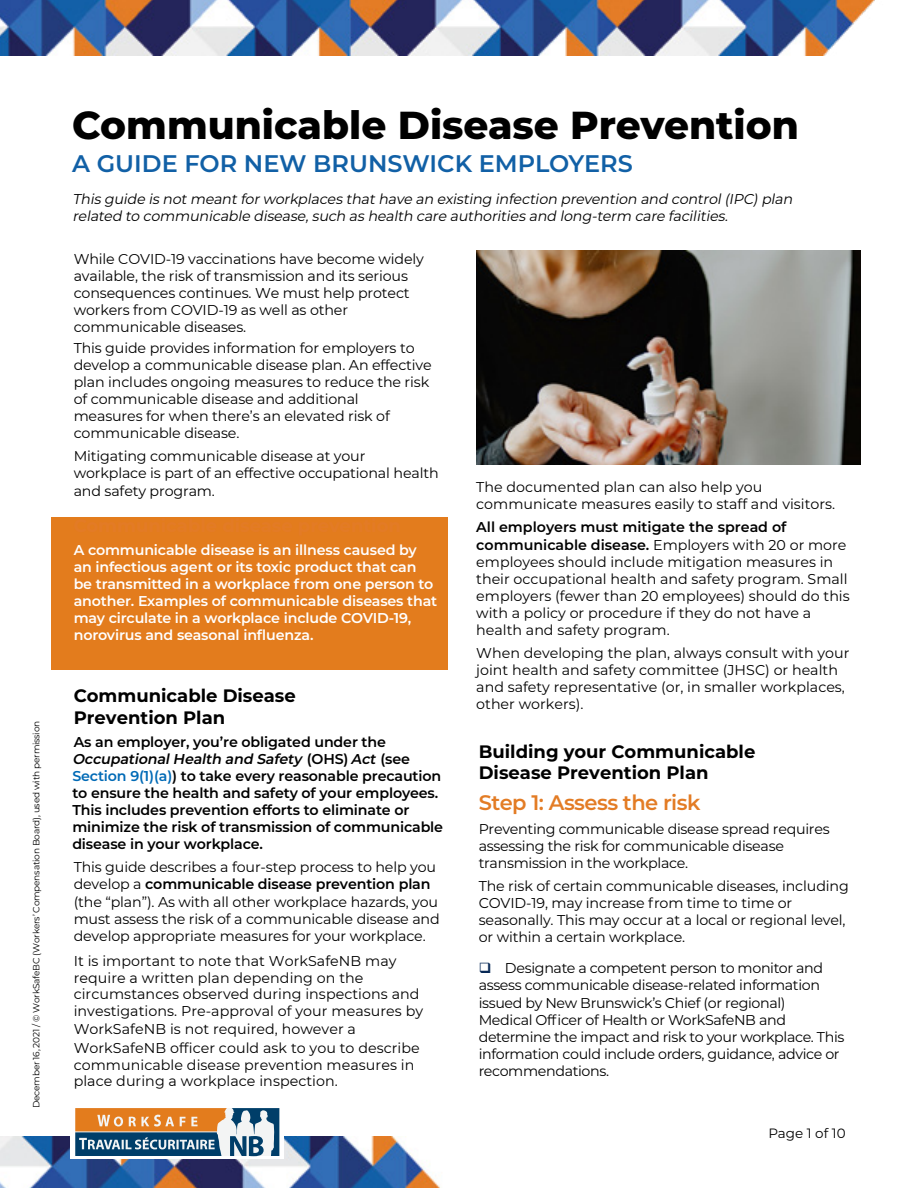
<style>
.page{position:relative;width:918px;height:1188px;background:#fff}
.page>*{position:absolute;margin:0;border:0;box-sizing:border-box;transform-origin:0 0}
.t1{font:800 39px "Montserrat";color:#000}
.t2{font:600 24px "Montserrat";color:#1160a6}
.t3{font:600 21px "Montserrat";letter-spacing:-.025em;color:#e37c25}
.t4{font:700 18px/21.6px "Montserrat";color:#000}
.t5{font:14.25px/17.1px "Montserrat";letter-spacing:-.01em;color:#000}
.t6{font:600 14.25px/17.1px "Montserrat";letter-spacing:-.01em;color:#000}
.t7{font:600 14.25px/17.1px "Montserrat";letter-spacing:-.01em;color:#fff}
.t8{font:italic 14.25px/17.1px "Montserrat";color:#000}
.t9{font:13.5px "Montserrat";color:#000}
.t10{font:9px "Montserrat";letter-spacing:-.025em;color:#000}
.s1{font-style:italic}
.s2{color:#006ab6}
.s3{font-weight:600}
.s4{color:#072855}
</style>
<div class="page">
<img style="left:0;top:1136px;width:441px;height:52px">
<div style="left:71px;top:1106px;width:213px;height:53px;background:#fff"></div>
<svg style="left:75px;top:1108px;width:204px;height:48px"></svg>
<img style="left:0;top:0;width:875px;height:56px">
<div style="left:51px;top:518px;width:397px;height:152px;background:#e37c1d"></div>
<img style="left:476px;top:251px;width:384px;height:213px">
<p class="t10" style="left:30px;top:1108px;width:389px;rotate:-90deg">December 16, 2021 / © WorkSafeBC (Workers’ Compensation Board), used with permission</p>
<h1 class="t1" style="left:72px;top:96px;width:728px">Communicable Disease Prevention</h1>
<h2 class="t2" style="left:72px;top:146px;width:562px">A GUIDE FOR NEW BRUNSWICK EMPLOYERS</h2>
<p class="t8" style="left:72px;top:190px;width:725px">This guide is notmeantforworkplaces thathave an existing infection prevention and control(IPC)plan related to communicable disease,such as health care authorities and long-term care facilities.</p>
<p class="t5" style="left:74px;top:250px;width:352px">While COVID-19 vaccinations have become widely available, the risk of transmission and its serious consequences continues. We must help protect workers from COVID-19 as well as other communicable diseases.</p>
<p class="t5" style="left:74px;top:339px;width:360px">This guide provides information for employers to develop a communicable disease plan. An effective plan includes ongoing measures to reduce the risk of communicable disease and additional<br>measures for when there’s an elevated risk of communicable disease.</p>
<p class="t5" style="left:74px;top:447px;width:367px">Mitigating communicable disease at your workplace is part of an effective occupational health and safety program.</p>
<p class="t7" style="left:74px;top:540px;width:365px">A communicable disease is an illness caused by an infectious agent or its toxic product that can be transmitted in a workplace from one person to another. Examples of communicable diseases that may circulate in a workplace include COVID-19, norovirus and seasonal influenza.</p>
<p class="t4" style="left:74px;top:684px;width:224px">Communicable Disease<br>Prevention Plan</p>
<p class="t6" style="left:72px;top:732px;width:372px">As an employer, you’re obligated under the <span class="s1">OccupationalHealth and Safety</span> ( O H S ) <span class="s1">Act</span> ( s e e <span class="s2">Section 9(1)(a)</span>) to take every reasonable precaution to ensure the health and safety of your employees.<br>This includes prevention efforts to eliminate or minimize the risk of transmission of communicable disease in your workplace.</p>
<p class="t5" style="left:74px;top:858px;width:368px">This guide describes a four-step process to help you develop a <span class="s3">communicable disease prevention plan </span>(the “plan”). As with all other workplace hazards, you must assess the risk of a communicable disease and develop appropriate measures for your workplace.</p>
<p class="t5" style="left:74px;top:952px;width:351px;line-height:16.5px">It is important to note that WorkSafeNB may require a written plan depending on the circumstances observed during inspections and investigations. Pre-approval of your measures by</p>
<p class="t5" style="left:74px;top:1019px;width:348px;line-height:18.9px">WorkSafeNB is not required, however a<br>WorkSafeNB officer could ask to you to describe</p>
<p class="t5" style="left:74px;top:1056px;width:342px;line-height:16.5px">communicable disease prevention measures in place during a workplace inspection.</p>
<p class="t5" style="left:476px;top:478px;width:360px">The documented plan can also help you communicate measures easily to staff and visitors.</p>
<p class="t5" style="left:476px;top:518px;width:375px"><span class="s3">All employers must mitigate the spread of communicable disease.</span> Employers with 20 or more employees should include mitigation measures in their occupational health and safety program. Small employers (fewer than 20 employees) should do this with a policy or procedure if they do not have a health and safety program.</p>
<p class="t5" style="left:476px;top:644px;width:375px">When developing the plan, always consult with your joint health and safety committee (JHSC) or health and safety representative (or, in smaller workplaces, other workers).</p>
<p class="t4" style="left:479px;top:740px;width:278px">Building your Communicable<br>Disease Prevention Plan</p>
<h3 class="t3" style="left:479px;top:788px;width:223px">Step 1: Assess the risk</h3>
<p class="t5" style="left:479px;top:819px;width:352px">Preventing communicable disease spread requires assessing the risk for communicable disease transmission in the workplace.</p>
<p class="t5" style="left:479px;top:877px;width:372px">The risk of certain communicable diseases, including COVID-19, may increase from time to time or seasonally. This may occur at a local or regional level, or within a certain workplace.</p>
<p class="t5" style="left:479px;top:959px;width:367px"><span class="s4">❑</span> Designate a competent person to monitor and assess communicable disease-related information issued by New Brunswick’s Chief (or regional)<br>Medical Officer of Health or WorkSafeNB and determine the impact and risk to your workplace. This information could include orders, guidance, advice or recommendations.</p>
<p class="t9" style="left:768px;top:1124px;width:79px">Page 1 of 10</p>
</div>
